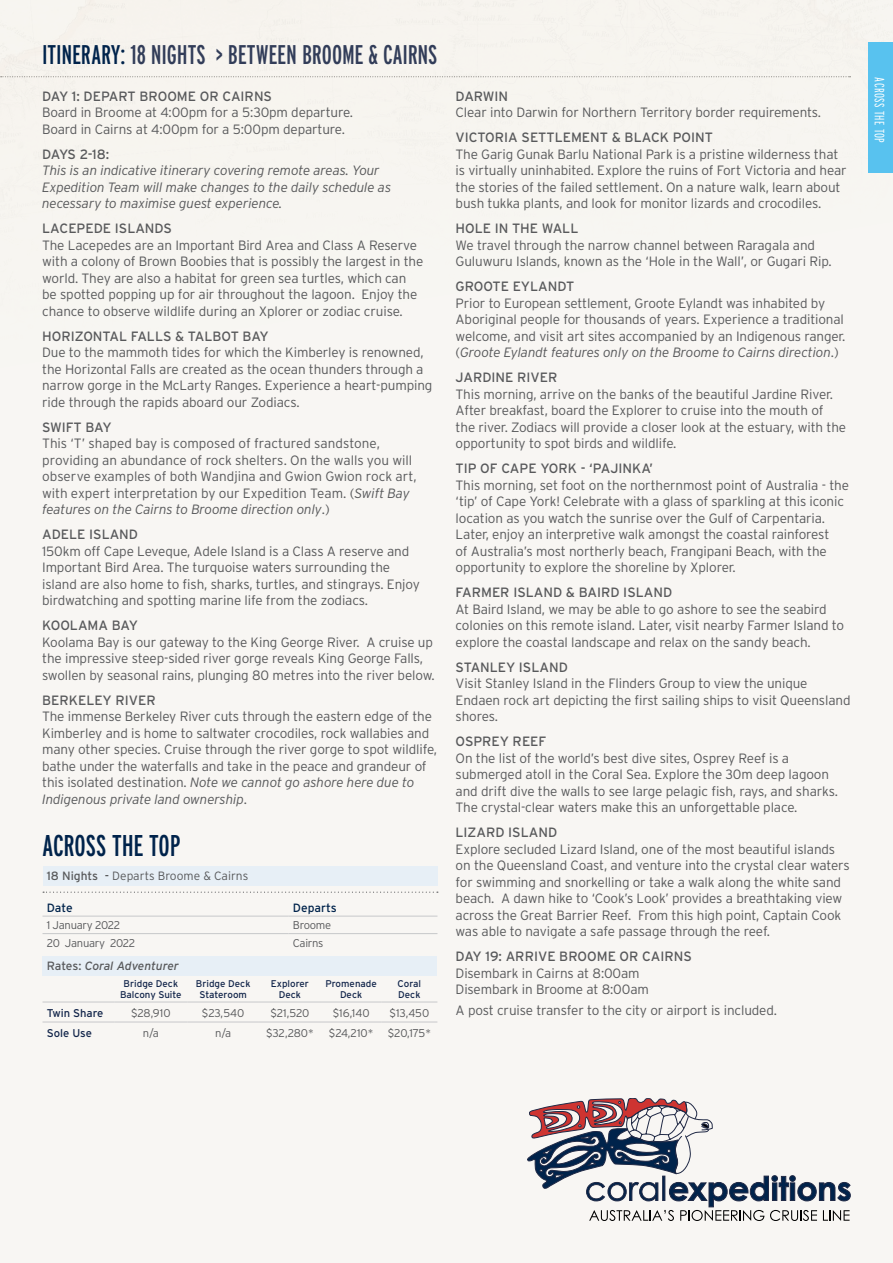
<style>
.page{position:relative;width:893px;height:1263px;background:#f8f6f3}
.page>*{position:absolute;margin:0;border:0;box-sizing:border-box;transform-origin:0 0}
.t1{font:extra-condensed 30px "Interstate";letter-spacing:-.005em;color:#00234b}
.t2{font:extra-condensed 27px "Interstate";letter-spacing:-.005em;color:#323d59}
.t3{font:300 13.5px/16.5px "Interstate";letter-spacing:-.01em;color:#58595b}
.t4{font:13.5px "Interstate";color:#58595b}
.t5{font:italic 300 13.5px/16.5px "Interstate";letter-spacing:-.01em;color:#58595b}
.t6{font:300 extra-condensed 13.5px "Interstate";letter-spacing:.025em;color:#fff}
.t7{font:300 12px "Interstate";color:#58595b}
.t8{font:italic 12px "Interstate";letter-spacing:-.005em;color:#58595b}
.t9{font:12px "Interstate";color:#00234b}
.t10{font:300 11.25px "Interstate";letter-spacing:-.025em;color:#58595b}
.t11{font:11.25px "Interstate";color:#12254a}
.t12{font:9.75px/10.5px "Interstate";color:#12254a;text-align:center}
.s1{color:#00234b}
.s2{font-style:italic}
.s3{font-weight:400}
.s4{font-style:normal}
</style>
<div class="page">
<svg style="left:527px;top:1098px;width:323px;height:122px"></svg>
<svg style="left:1px;top:76px;width:849px;height:1px"></svg>
<div style="left:868px;top:43px;width:25px;height:130px;background:#58c2ef"></div>
<svg style="left:43px;top:892px;width:395px;height:1px"></svg>
<div style="left:43px;top:866px;width:394px;height:19px;background:#e7eff6"></div>
<hr style="left:43px;top:916px;width:246px;height:1px;background:#c7c8ca">
<hr style="left:289px;top:916px;width:148px;height:1px;background:#c7c8ca">
<hr style="left:43px;top:933px;width:246px;height:1px;background:#c7c8ca">
<hr style="left:289px;top:933px;width:148px;height:1px;background:#c7c8ca">
<div style="left:43px;top:956px;width:394px;height:19px;background:#e7eff6"></div>
<hr style="left:43px;top:1002px;width:71px;height:1px;background:#c7c8ca">
<hr style="left:114px;top:1002px;width:73px;height:1px;background:#c7c8ca">
<hr style="left:187px;top:1002px;width:72px;height:1px;background:#c7c8ca">
<hr style="left:259px;top:1002px;width:62px;height:1px;background:#c7c8ca">
<hr style="left:321px;top:1002px;width:60px;height:1px;background:#c7c8ca">
<hr style="left:381px;top:1002px;width:56px;height:1px;background:#c7c8ca">
<hr style="left:43px;top:1022px;width:71px;height:1px;background:#c7c8ca">
<hr style="left:114px;top:1022px;width:73px;height:1px;background:#c7c8ca">
<hr style="left:187px;top:1022px;width:72px;height:1px;background:#c7c8ca">
<hr style="left:259px;top:1022px;width:62px;height:1px;background:#c7c8ca">
<hr style="left:321px;top:1022px;width:60px;height:1px;background:#c7c8ca">
<hr style="left:381px;top:1022px;width:56px;height:1px;background:#c7c8ca">
<h2 class="t2" style="left:42px;top:38px;width:397px"><span class="s1">ITINERARY:</span> 18 NIGHTS &gt; BETWEEN BROOME &amp; CAIRNS</h2>
<p class="t4" style="left:42px;top:88px;width:231px">DAY 1: DEPART BROOME OR CAIRNS</p>
<p class="t3" style="left:42px;top:104px;width:313px">Board in Broome at 4:00pm for a 5:30pm departure.<br>Board in Cairns at 4:00pm for a 5:00pm departure.</p>
<p class="t4" style="left:42px;top:146px;width:69px">DAYS 2-18:</p>
<p class="t5" style="left:42px;top:162px;width:351px">This is an indicative itinerary covering remote areas. Your<br>Expedition Team will make changes to the daily schedule as necessary to maximise guest experience.</p>
<p class="t4" style="left:42px;top:220px;width:131px">LACEPEDE ISLANDS</p>
<p class="t3" style="left:42px;top:237px;width:383px">The Lacepedes are an Important Bird Area and Class A Reserve with a colony of Brown Boobies that is possibly the largest in the world. They are also a habitat for green sea turtles, which can be spotted popping up for air throughout the lagoon. Enjoy the chance to observe wildlife during an Xplorer or zodiac cruise.</p>
<p class="t4" style="left:42px;top:328px;width:228px">HORIZONTAL FALLS &amp; TALBOT BAY</p>
<p class="t3" style="left:42px;top:344px;width:392px">Due to the mammoth tides for which the Kimberley is renowned, the Horizontal Falls are created as the ocean thunders through a narrow gorge in the McLarty Ranges. Experience a heart-pumping ride through the rapids aboard our Zodiacs.</p>
<p class="t4" style="left:42px;top:419px;width:71px">SWIFT BAY</p>
<p class="t3" style="left:42px;top:435px;width:376px">This ‘T’ shaped bay is composed of fractured sandstone, providing an abundance of rock shelters. On the walls you will observe examples of both Wandjina and Gwion Gwion rock art, with expert interpretation by our Expedition Team. (<span class="s2">Swift Bay features on the Cairns to Broome direction only</span>.)</p>
<p class="t4" style="left:42px;top:526px;width:97px">ADELE ISLAND</p>
<p class="t3" style="left:42px;top:543px;width:379px">150km off Cape Leveque, Adele Island is a Class A reserve and Important Bird Area. The turquoise waters surrounding the island are also home to fish, sharks, turtles, and stingrays. Enjoy birdwatching and spotting marine life from the zodiacs.</p>
<p class="t4" style="left:42px;top:617px;width:97px">KOOLAMA BAY</p>
<p class="t3" style="left:42px;top:634px;width:394px">Koolama Bay is our gateway to the King George River. A cruise up the impressive steep-sided river gorge reveals King George Falls, swollen by seasonal rains, plunging 80 metres into the river below.</p>
<p class="t4" style="left:42px;top:692px;width:115px">BERKELEY RIVER</p>
<p class="t3" style="left:42px;top:708px;width:396px">The immense Berkeley River cuts through the eastern edge of the Kimberley and is home to saltwater crocodiles, rock wallabies and many other species. Cruise through the river gorge to spot wildlife, bathe under the waterfalls and take in the peace and grandeur of this isolated destination. <span class="s2">Note we cannot go ashore here due to Indigenous private land ownership</span>.</p>
<h1 class="t1" style="left:43px;top:827px;width:139px">ACROSS THE TOP</h1>
<p class="t7" style="left:47px;top:869px;width:203px"><span class="s3">18 Nights -</span> Departs Broome &amp; Cairns</p>
<p class="t9" style="left:47px;top:900px;width:27px">Date</p>
<p class="t9" style="left:293px;top:900px;width:46px">Departs</p>
<p class="t10" style="left:47px;top:918px;width:75px">1 January 2022</p>
<p class="t10" style="left:293px;top:918px;width:40px">Broome</p>
<p class="t10" style="left:47px;top:936px;width:90px">20 January 2022</p>
<p class="t10" style="left:293px;top:936px;width:32px">Cairns</p>
<p class="t8" style="left:47px;top:959px;width:134px"><span class="s4">Rates:</span> Coral Adventurer</p>
<p class="t12" style="left:120px;top:978px;width:63px">Bridge Deck<br>Balcony Suite</p>
<p class="t12" style="left:196px;top:978px;width:56px">Bridge Deck<br>Stateroom</p>
<p class="t12" style="left:271px;top:978px;width:40px">Explorer<br>Deck</p>
<p class="t12" style="left:325px;top:978px;width:53px">Promenade<br>Deck</p>
<p class="t12" style="left:398px;top:978px;width:25px;text-align:left">Coral<br>Deck</p>
<p class="t11" style="left:47px;top:1006px;width:58px">Twin Share</p>
<p class="t10" style="left:131px;top:1006px;width:41px">$28,910</p>
<p class="t10" style="left:202px;top:1006px;width:44px">$23,540</p>
<p class="t10" style="left:270px;top:1006px;width:41px">$21,520</p>
<p class="t10" style="left:333px;top:1006px;width:38px">$16,140</p>
<p class="t10" style="left:390px;top:1006px;width:41px">$13,450</p>
<p class="t11" style="left:47px;top:1026px;width:47px">Sole Use</p>
<p class="t10" style="left:143px;top:1026px;width:18px">n/a</p>
<p class="t10" style="left:215px;top:1026px;width:18px">n/a</p>
<p class="t10" style="left:266px;top:1026px;width:49px">$32,280*</p>
<p class="t10" style="left:329px;top:1026px;width:46px">$24,210*</p>
<p class="t10" style="left:388px;top:1026px;width:45px">$20,175*</p>
<p class="t4" style="left:456px;top:88px;width:54px">DARWIN</p>
<p class="t3" style="left:456px;top:104px;width:367px">Clear into Darwin for Northern Territory border requirements.</p>
<p class="t4" style="left:456px;top:129px;width:259px">VICTORIA SETTLEMENT &amp; BLACK POINT</p>
<p class="t3" style="left:456px;top:146px;width:393px">The Garig Gunak Barlu National Park is a pristine wilderness that is virtually uninhabited. Explore the ruins of Fort Victoria and hear the stories of the failed settlement. On a nature walk, learn about bush tukka plants, and look for monitor lizards and crocodiles.</p>
<p class="t4" style="left:456px;top:220px;width:124px">HOLE IN THE WALL</p>
<p class="t3" style="left:456px;top:237px;width:378px">We travel through the narrow channel between Raragala and<br>Guluwuru Islands, known as the ‘Hole in the Wall’, or Gugari Rip.</p>
<p class="t4" style="left:456px;top:278px;width:120px">GROOTE EYLANDT</p>
<p class="t3" style="left:456px;top:295px;width:391px">Prior to European settlement, Groote Eylandt was inhabited by Aboriginal people for thousands of years. Experience a traditional welcome, and visit art sites accompanied by an Indigenous ranger. (<span class="s2">Groote Eylandt features only on the Broome to Cairns direction</span>.)</p>
<p class="t4" style="left:456px;top:369px;width:103px">JARDINE RIVER</p>
<p class="t3" style="left:456px;top:386px;width:392px">This morning, arrive on the banks of the beautiful Jardine River.<br>After breakfast, board the Explorer to cruise into the mouth of the river. Zodiacs will provide a closer look at the estuary, with the opportunity to spot birds and wildlife.</p>
<p class="t4" style="left:456px;top:460px;width:199px">TIP OF CAPE YORK - ‘PAJINKA’</p>
<p class="t3" style="left:456px;top:477px;width:395px">This morning, set foot on the northernmost point of Australia - the ‘tip’ of Cape York! Celebrate with a glass of sparkling at this iconic location as you watch the sunrise over the Gulf of Carpentaria.<br>Later, enjoy an interpretive walk amongst the coastal rainforest<br>of Australia’s most northerly beach, Frangipani Beach, with the opportunity to explore the shoreline by Xplorer.</p>
<p class="t4" style="left:456px;top:584px;width:218px">FARMER ISLAND &amp; BAIRD ISLAND</p>
<p class="t3" style="left:456px;top:601px;width:390px">At Baird Island, we may be able to go ashore to see the seabird colonies on this remote island. Later, visit nearby Farmer Island to explore the coastal landscape and relax on the sandy beach.</p>
<p class="t4" style="left:456px;top:659px;width:114px">STANLEY ISLAND</p>
<p class="t3" style="left:456px;top:675px;width:396px">Visit Stanley Island in the Flinders Group to view the unique<br>Endaen rock art depicting the first sailing ships to visit Queensland shores.</p>
<p class="t4" style="left:456px;top:733px;width:92px">OSPREY REEF</p>
<p class="t3" style="left:456px;top:750px;width:384px">On the list of the world’s best dive sites, Osprey Reef is a submerged atoll in the Coral Sea. Explore the 30m deep lagoon and drift dive the walls to see large pelagic fish, rays, and sharks.<br>The crystal-clear waters make this an unforgettable place.</p>
<p class="t4" style="left:456px;top:824px;width:103px">LIZARD ISLAND</p>
<p class="t3" style="left:456px;top:841px;width:396px">Explore secluded Lizard Island, one of the most beautiful islands on the Queensland Coast, and venture into the crystal clear waters for swimming and snorkelling or take a walk along the white sand beach. A dawn hike to ‘Cook’s Look’ provides a breathtaking view across the Great Barrier Reef. From this high point, Captain Cook was able to navigate a safe passage through the reef.</p>
<p class="t4" style="left:456px;top:948px;width:238px">DAY 19: ARRIVE BROOME OR CAIRNS</p>
<p class="t3" style="left:456px;top:965px;width:195px">Disembark in Cairns at 8:00am<br>Disembark in Broome at 8:00am</p>
<p class="t3" style="left:456px;top:1002px;width:323px">A post cruise transfer to the city or airport is included.</p>
<p class="t6" style="left:888px;top:77px;width:67px;rotate:90deg">ACROSS THE TOP</p>
</div>
